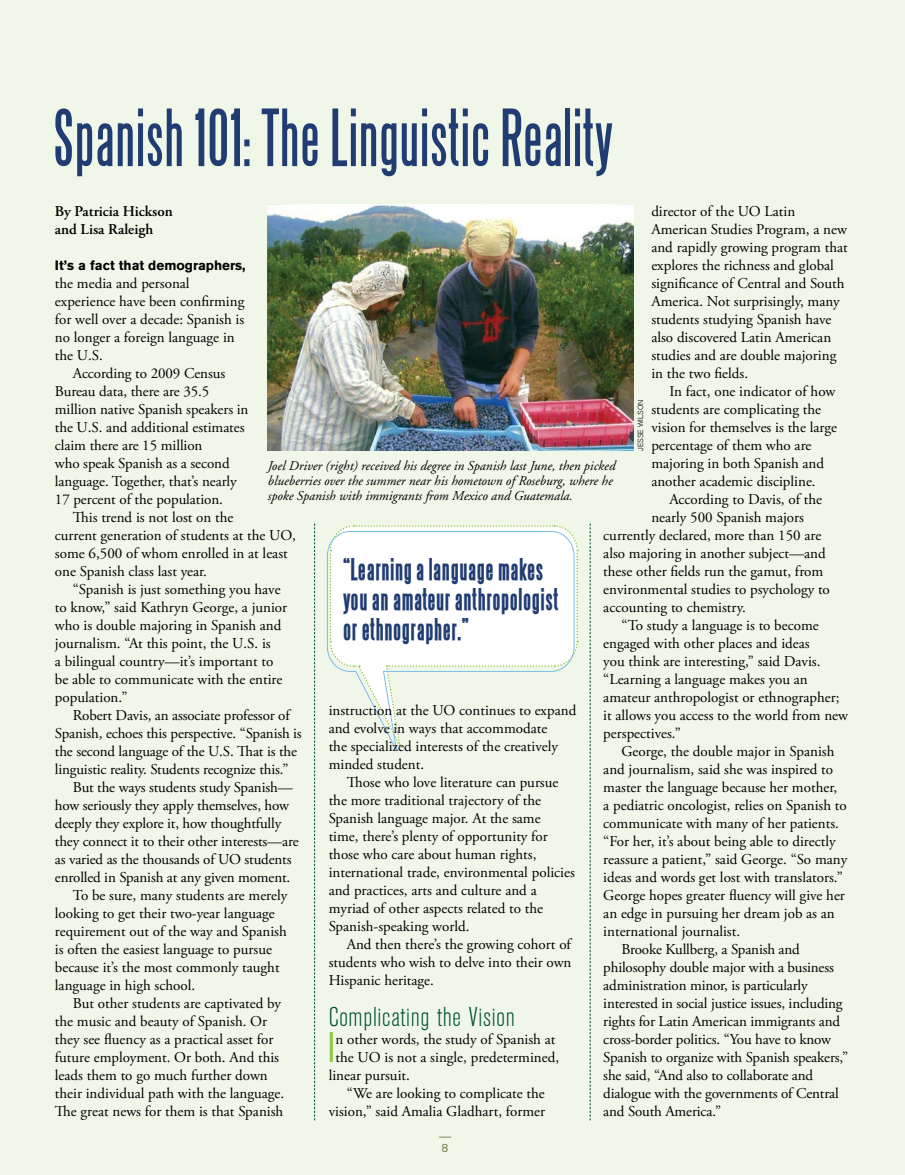
<style>
.page{position:relative;width:905px;height:1175px;background:#fff}
.page>*{position:absolute;margin:0;border:0;box-sizing:border-box;transform-origin:0 0}
.t1{font:72px "Steelfish";letter-spacing:.01em;color:#213c73}
.t2{font:37.5px "Steelfish";color:#8dc63f}
.t3{font:700 27px/30px "Steelfish";letter-spacing:.02em;color:#213c73}
.t4{font:300 condensed 27px "Akzidenz Grotesk BE";letter-spacing:.025em;color:#00502f}
.t5{font:15px/18px "Adobe Garamond Pro";color:#000}
.t6{font:600 15px/18px "Adobe Garamond Pro";color:#000}
.t7{font:italic 13.5px/15px "Adobe Garamond";color:#000}
.t8{font:700 13.5px "Akzidenz Grotesk BQ";color:#000}
.t9{font:12px/16.5px "Akzidenz Grotesk BQ";color:#7a8756}
.t10{font:300 7.5px "Akzidenz Grotesk BQ";color:#000}
</style>
<div class="page">
<div style="left:0;top:0;width:904px;height:1174px;background:#f0f7e8"></div>
<img style="left:268px;top:205px;width:365px;height:246px">
<svg style="left:340px;top:525px;width:238px;height:129px"></svg>
<svg style="left:326px;top:530px;width:248px;height:221px"></svg>
<svg style="left:314px;top:523px;width:1px;height:597px"></svg>
<svg style="left:590px;top:523px;width:1px;height:597px"></svg>
<h1 class="t1" style="left:53px;top:100px;width:561px">Spanish 101: The Linguistic Reality</h1>
<p class="t6" style="left:55px;top:202px;width:119px">By Patricia Hickson and Lisa Raleigh</p>
<p class="t8" style="left:55px;top:257px;width:192px">It’s a fact that demographers,</p>
<p class="t5" style="left:55px;top:274px;width:191px">the media and personal experience have been confirming for well over a decade: Spanish is no longer a foreign language in the U.S.</p>
<p class="t5" style="left:55px;top:364px;width:195px;text-indent:18px">According to 2009 Census<br>Bureau data, there are 35.5 million native Spanish speakers in the U.S. and additional estimates claim there are 15 million<br>who speak Spanish as a second language. Together, that’s nearly<br>17 percent of the population.</p>
<p class="t5" style="left:55px;top:508px;width:242px;text-indent:18px">This trend is not lost on the<br>current generation of students at the UO, some 6,500 of whom enrolled in at least one Spanish class last year.</p>
<p class="t5" style="left:55px;top:580px;width:234px;text-indent:18px">“Spanish is just something you have to know,” said Kathryn George, a junior who is double majoring in Spanish and journalism. “At this point, the U.S. is<br>a bilingual country—it’s important to be able to communicate with the entire population.”</p>
<p class="t5" style="left:73px;top:706px;width:218px">Robert Davis, an associate professor of</p>
<p class="t5" style="left:55px;top:724px;width:248px">Spanish, echoes this perspective. “Spanish is</p>
<p class="t5" style="left:55px;top:742px;width:243px">the second language of the U.S. That is the</p>
<p class="t5" style="left:55px;top:760px;width:235px">linguistic reality. Students recognize this.”</p>
<p class="t5" style="left:73px;top:778px;width:221px">But the ways students study Spanish—</p>
<p class="t5" style="left:55px;top:796px;width:235px">how seriously they apply themselves, how</p>
<p class="t5" style="left:55px;top:814px;width:228px">deeply they explore it, how thoughtfully</p>
<p class="t5" style="left:55px;top:832px;width:245px">they connect it to their other interests—are</p>
<p class="t5" style="left:55px;top:850px;width:238px">as varied as the thousands of UO students</p>
<p class="t5" style="left:55px;top:868px;width:237px">enrolled in Spanish at any given moment.</p>
<p class="t5" style="left:73px;top:886px;width:216px">To be sure, many students are merely</p>
<p class="t5" style="left:55px;top:904px;width:221px">looking to get their two-year language</p>
<p class="t5" style="left:55px;top:922px;width:233px">requirement out of the way and Spanish</p>
<p class="t5" style="left:55px;top:940px;width:218px">is often the easiest language to pursue</p>
<p class="t5" style="left:55px;top:958px;width:226px">because it’s the most commonly taught</p>
<p class="t5" style="left:55px;top:976px;width:142px">language in high school.</p>
<p class="t5" style="left:73px;top:994px;width:210px">But other students are captivated by</p>
<p class="t5" style="left:55px;top:1012px;width:214px">the music and beauty of Spanish. Or</p>
<p class="t5" style="left:55px;top:1030px;width:220px">they see fluency as a practical asset for</p>
<p class="t5" style="left:55px;top:1048px;width:226px">future employment. Or both. And this</p>
<p class="t5" style="left:55px;top:1066px;width:214px">leads them to go much further down</p>
<p class="t5" style="left:55px;top:1084px;width:231px">their individual path with the language.</p>
<p class="t5" style="left:55px;top:1102px;width:230px">The great news for them is that Spanish</p>
<p class="t5" style="left:651px;top:202px;width:198px">director of the UO Latin<br>American Studies Program, a new and rapidly growing program that explores the richness and global significance of Central and South<br>America. Not surprisingly, many students studying Spanish have also discovered Latin American studies and are double majoring in the two fields.</p>
<p class="t5" style="left:651px;top:382px;width:187px;text-indent:18px">In fact, one indicator of how students are complicating the vision for themselves is the large percentage of them who are majoring in both Spanish and another academic discipline.</p>
<p class="t5" style="left:669px;top:490px;width:154px">According to Davis, of the</p>
<p class="t5" style="left:651px;top:508px;width:154px">nearly 500 Spanish majors</p>
<p class="t5" style="left:603px;top:526px;width:219px">currently declared, more than 150 are</p>
<p class="t5" style="left:603px;top:544px;width:224px">also majoring in another subject—and</p>
<p class="t5" style="left:603px;top:562px;width:221px">these other fields run the gamut, from</p>
<p class="t5" style="left:603px;top:580px;width:228px">environmental studies to psychology to</p>
<p class="t5" style="left:603px;top:598px;width:144px">accounting to chemistry.</p>
<p class="t5" style="left:621px;top:616px;width:199px">“To study a language is to become</p>
<p class="t5" style="left:603px;top:634px;width:208px">engaged with other places and ideas</p>
<p class="t5" style="left:603px;top:652px;width:219px">you think are interesting,” said Davis.</p>
<p class="t5" style="left:603px;top:670px;width:206px">“Learning a language makes you an</p>
<p class="t5" style="left:603px;top:688px;width:238px">amateur anthropologist or ethnographer;</p>
<p class="t5" style="left:603px;top:706px;width:246px">it allows you access to the world from new</p>
<p class="t5" style="left:603px;top:724px;width:79px">perspectives.”</p>
<p class="t5" style="left:621px;top:742px;width:215px">George, the double major in Spanish</p>
<p class="t5" style="left:603px;top:760px;width:231px">and journalism, said she was inspired to</p>
<p class="t5" style="left:603px;top:778px;width:235px">master the language because her mother,</p>
<p class="t5" style="left:603px;top:796px;width:245px">a pediatric oncologist, relies on Spanish to</p>
<p class="t5" style="left:603px;top:814px;width:237px">communicate with many of her patients.</p>
<p class="t5" style="left:603px;top:832px;width:234px">“For her, it’s about being able to directly</p>
<p class="t5" style="left:603px;top:850px;width:245px">reassure a patient,” said George. “So many</p>
<p class="t5" style="left:603px;top:868px;width:241px">ideas and words get lost with translators.”</p>
<p class="t5" style="left:603px;top:886px;width:243px">George hopes greater fluency will give her</p>
<p class="t5" style="left:603px;top:904px;width:233px">an edge in pursuing her dream job as an</p>
<p class="t5" style="left:603px;top:922px;width:138px">international journalist.</p>
<p class="t5" style="left:621px;top:940px;width:180px">Brooke Kullberg, a Spanish and</p>
<p class="t5" style="left:603px;top:958px;width:232px">philosophy double major with a business</p>
<p class="t5" style="left:603px;top:976px;width:206px">administration minor, is particularly</p>
<p class="t5" style="left:603px;top:994px;width:241px">interested in social justice issues, including</p>
<p class="t5" style="left:603px;top:1012px;width:238px">rights for Latin American immigrants and</p>
<p class="t5" style="left:603px;top:1030px;width:229px">cross-border politics. “You have to know</p>
<p class="t5" style="left:603px;top:1048px;width:246px">Spanish to organize with Spanish speakers,”</p>
<p class="t5" style="left:603px;top:1066px;width:211px">she said, “And also to collaborate and</p>
<p class="t5" style="left:603px;top:1084px;width:237px">dialogue with the governments of Central</p>
<p class="t5" style="left:603px;top:1102px;width:119px">and South America.”</p>
<p class="t10" style="left:636px;top:451px;width:51px;rotate:-90deg">Jesse Wilson</p>
<p class="t7" style="left:268px;top:458px;width:349px">Joel Driver (right) received his degree in Spanish last June, then picked blueberries over the summer near his hometown of Roseburg, where he spoke Spanish with immigrants from Mexico and Guatemala.</p>
<h3 class="t3" style="left:343px;top:554px;width:217px">“Learning a language makes you an amateur anthropologist or ethnographer.”</h3>
<p class="t5" style="left:328px;top:701px;width:249px">instruction at the UO continues to expand and evolve in ways that accommodate<br>the specialized interests of the creatively minded student.</p>
<p class="t5" style="left:328px;top:773px;width:248px;text-indent:18px">Those who love literature can pursue the more traditional trajectory of the Spanish language major. At the same<br>time, there’s plenty of opportunity for those who care about human rights, international trade, environmental policies and practices, arts and culture and a myriad of other aspects related to the Spanish-speaking world.</p>
<p class="t5" style="left:328px;top:935px;width:244px;text-align:justify;text-indent:18px">And then there’s the growing cohort of students who wish to delve into their own Hispanic heritage.</p>
<h3 class="t4" style="left:328px;top:1002px;width:187px">Complicating the Vision</h3>
<h2 class="t2" style="left:328px;top:1027px;width:7px">I</h2>
<p class="t5" style="left:335px;top:1030px;width:221px">n other words, the study of Spanish at</p>
<p class="t5" style="left:335px;top:1048px;width:225px">the UO is not a single, predetermined,</p>
<p class="t5" style="left:328px;top:1066px;width:83px">linear pursuit.</p>
<p class="t5" style="left:346px;top:1084px;width:200px">“We are looking to complicate the</p>
<p class="t5" style="left:328px;top:1102px;width:218px">vision,” said Amalia Gladhart, former</p>
<p class="t9" style="left:439px;top:1122px;width:13px">__<br>8</p>
</div>
